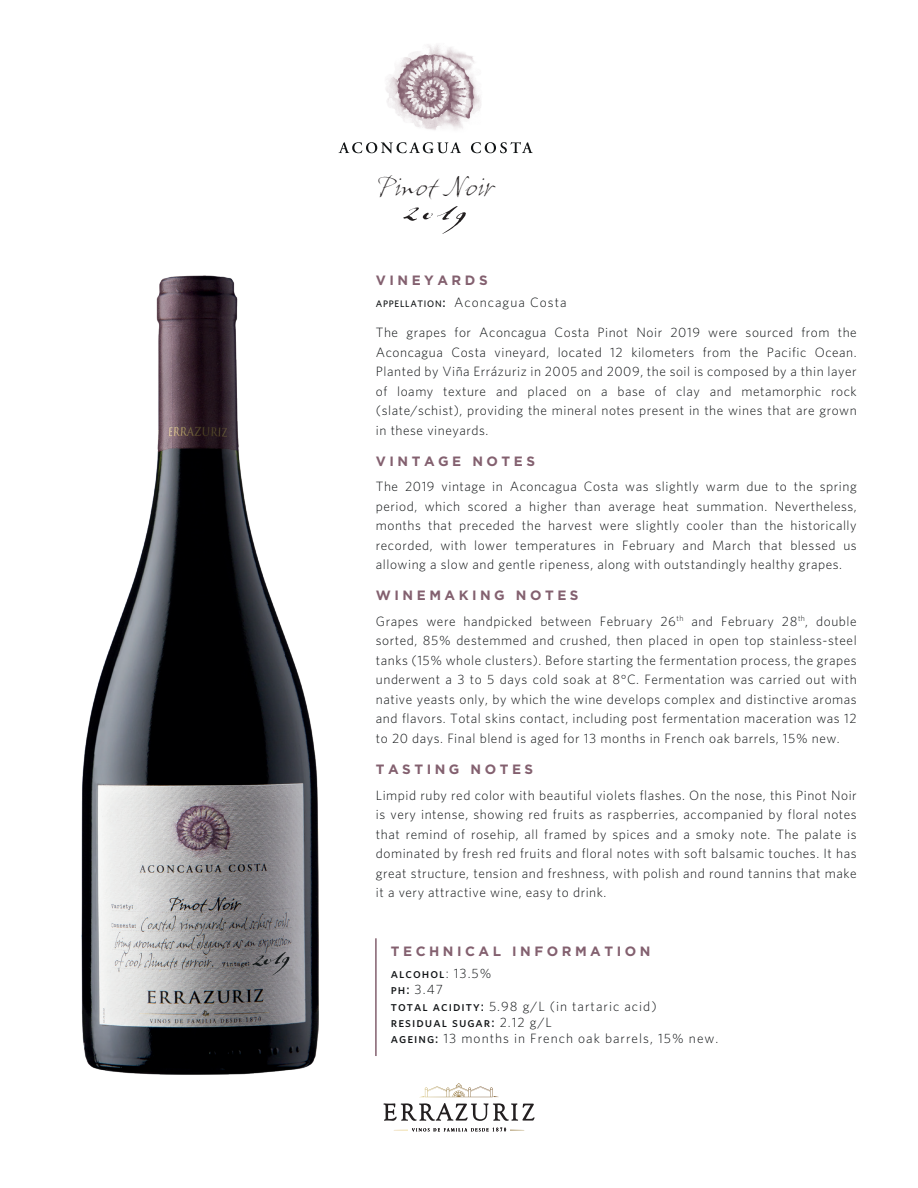
<style>
.page{position:relative;width:918px;height:1188px;background:#fff}
.page>*{position:absolute;margin:0;border:0;box-sizing:border-box;transform-origin:0 0}
.t1{font:61.65px "Johann Sparkling ITC";color:#231f20;scale:1.08 1}
.t2{font:28.35px "Donaldson Hand TT";letter-spacing:.01em;color:#231f20}
.t3{font:300 13.5px/19.5px "Whitney";letter-spacing:.04em;color:#111416;text-align:justify}
.t4{font:300 13.5px/16.2px "Whitney";letter-spacing:.075em;color:#111416}
.t5{font:700 13.5px "Gotham";letter-spacing:.26em;color:#83606f}
.t6{font:13.5px "Whitney Medium SC";letter-spacing:.075em;color:#111416}
.s1{font-family:"Whitney Medium SC";font-weight:400;font-size:9.45px}
.s2{font-family:"Whitney Medium SC";font-weight:400}
.s3{font-family:"Whitney";font-weight:300}
</style>
<div class="page">
<svg style="left:383px;top:1103px;width:152px;height:18px"></svg>
<svg style="left:394px;top:1128px;width:130px;height:3px"></svg>
<svg style="left:420px;top:1083px;width:79px;height:14px"></svg>
<hr style="left:375px;top:938px;width:2px;height:118px;background:#83606f">
<img style="left:386px;top:45px;width:95px;height:85px">
<svg style="left:339px;top:142px;width:122px;height:11px"></svg>
<svg style="left:471px;top:142px;width:62px;height:11px"></svg>
<img style="left:81px;top:275px;width:237px;height:799px">
<h2 class="t2" style="left:375px;top:169px;width:120px">Pinot Noir</h2>
<h1 class="t1" style="left:401px;top:161px;width:65px">2019</h1>
<p class="t5" style="left:376px;top:272px;width:113px">VINEYARDS</p>
<p class="t4" style="left:376px;top:294px;width:192px"><span class="s1">APPELLATION</span><span class="s2">:</span> Aconcagua Costa</p>
<p class="t3" style="left:376px;top:322px;width:482px">The grapes for Aconcagua Costa Pinot Noir 2019 were sourced from the Aconcagua Costa vineyard, located 12 kilometers from the Pacific Ocean.<br>Planted by Viña Errázuriz in 2005 and 2009, the soil is composed by a thin layer of loamy texture and placed on a base of clay and metamorphic rock (slate/schist), providing the mineral notes present in the wines that are grown in these vineyards.</p>
<p class="t5" style="left:376px;top:453px;width:161px">VINTAGE NOTES</p>
<p class="t3" style="left:376px;top:477px;width:482px">The 2019 vintage in Aconcagua Costa was slightly warm due to the spring period, which scored a higher than average heat summation. Nevertheless, months that preceded the harvest were slightly cooler than the historically recorded, with lower temperatures in February and March that blessed us allowing a slow and gentle ripeness, along with outstandingly healthy grapes.</p>
<p class="t5" style="left:376px;top:588px;width:204px">WINEMAKING NOTES</p>
<p class="t3" style="left:376px;top:611px;width:482px">Grapes were handpicked between February 26<sup>th</sup> and February 28<sup>th</sup>, double sorted, 85% destemmed and crushed, then placed in open top stainless-steel tanks (15% whole clusters). Before starting the fermentation process, the grapes underwent a 3 to 5 days cold soak at 8°C. Fermentation was carried out with native yeasts only, by which the wine develops complex and distinctive aromas and flavors. Total skins contact, including post fermentation maceration was 12 to 20 days. Final blend is aged for 13 months in French oak barrels, 15% new.</p>
<p class="t5" style="left:376px;top:762px;width:159px">TASTING NOTES</p>
<p class="t3" style="left:376px;top:785px;width:482px">Limpid ruby red color with beautiful violets flashes. On the nose, this Pinot Noir is very intense, showing red fruits as raspberries, accompanied by floral notes that remind of rosehip, all framed by spices and a smoky note. The palate is dominated by fresh red fruits and floral notes with soft balsamic touches. It has great structure, tension and freshness, with polish and round tannins that make it a very attractive wine, easy to drink.</p>
<p class="t5" style="left:391px;top:943px;width:261px">TECHNICAL INFORMATION</p>
<p class="t6" style="left:391px;top:966px;width:102px">alcohol<span class="s3">: 13.5%</span></p>
<p class="t4" style="left:391px;top:981px;width:267px"><span class="s2">ph:</span> 3.47<br><span class="s2">total acidity:</span> 5.98 g/L (in tartaric acid)</p>
<p class="t6" style="left:391px;top:1014px;width:162px">residual sugar: <span class="s3">2.12 g/L</span></p>
<p class="t4" style="left:391px;top:1030px;width:329px"><span class="s2">ageing:</span> 13 months in French oak barrels, 15% new.</p>
</div>
